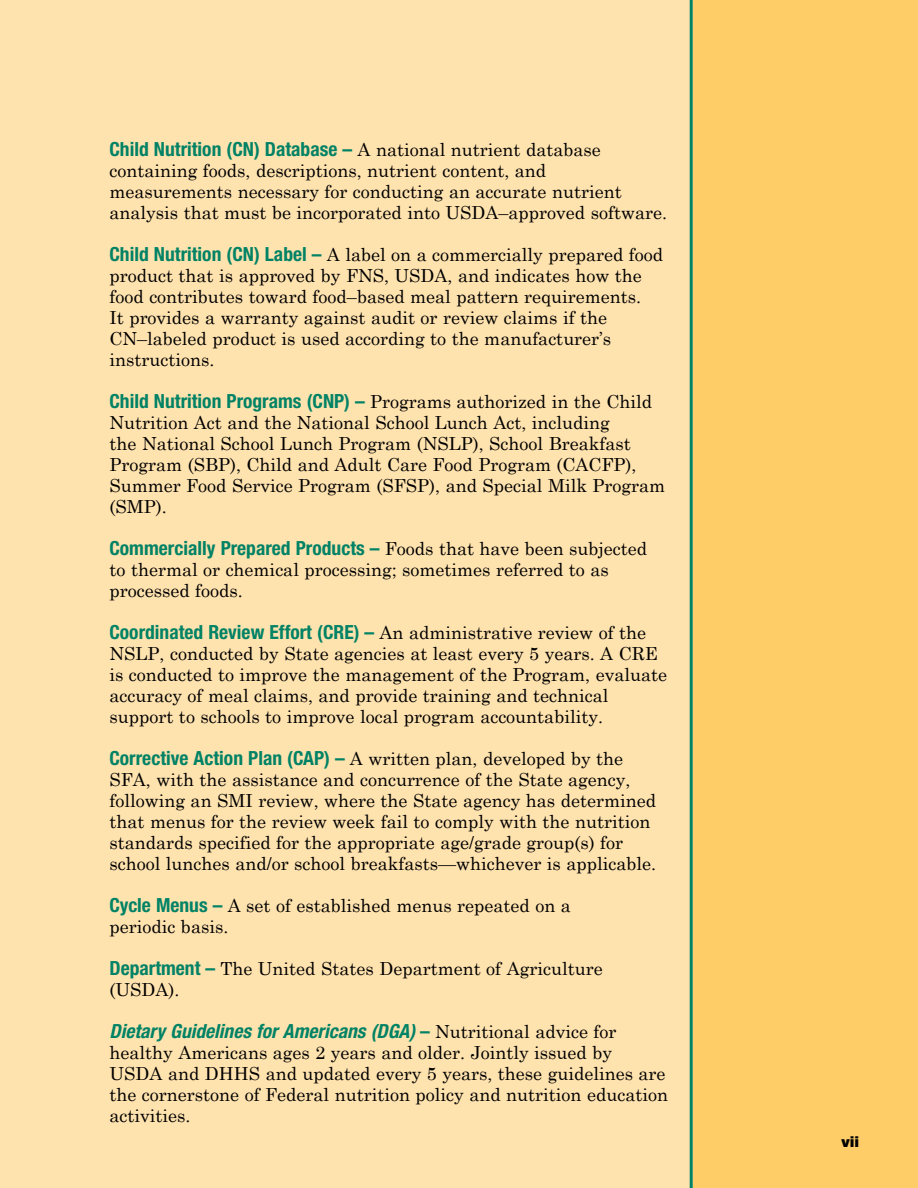
<style>
.page{position:relative;width:918px;height:1188px;background:#ffe3af}
.page>*{position:absolute;margin:0;border:0;box-sizing:border-box;transform-origin:0 0}
.t1{font:700 condensed 19.5px "Helvetica Neue";color:#008265}
.t2{font:italic 700 condensed 19.5px "Helvetica Neue";color:#008265}
.t3{font:18px/21px "Century Schoolbook";color:#000}
.t4{font:900 15px "Helvetica Neue";color:#000}
.s1{font-family:"Century Schoolbook";font-weight:400;font-stretch:normal;font-size:18px;color:#000}
.s2{font-family:"Helvetica Neue";font-weight:700;font-stretch:condensed;font-size:19.5px;color:#008265}
.s3{font-style:normal}
.s4{font-family:"Century Schoolbook";font-weight:400;font-style:normal;font-stretch:normal;font-size:18px;color:#000}
</style>
<div class="page">
<div style="left:693px;top:0;width:225px;height:1188px;background:#ffcd67"></div>
<hr style="left:690px;top:0;width:3px;height:1188px;background:#008265">
<p class="t1" style="left:110px;top:137px;width:493px">Child Nutrition (CN) Database – <span class="s1">A national nutrient database</span></p>
<p class="t3" style="left:110px;top:160px;width:559px">containing foods, descriptions, nutrient content, and measurements necessary for conducting an accurate nutrient analysis that must be incorporated into USDA–approved software.</p>
<p class="t3" style="left:110px;top:244px;width:555px"><span class="s2">Child Nutrition (CN) Label –</span> A label on a commercially prepared food product that is approved by FNS, USDA, and indicates how the food contributes toward food–based meal pattern requirements.<br>It provides a warranty against audit or review claims if the CN–labeled product is used according to the manufacturer’s instructions.</p>
<p class="t1" style="left:110px;top:389px;width:544px">Child Nutrition Programs (CNP) – <span class="s1">Programs authorized in the Child</span></p>
<p class="t3" style="left:110px;top:412px;width:557px">Nutrition Act and the National School Lunch Act, including<br>the National School Lunch Program (NSLP), School Breakfast Program (SBP), Child and Adult Care Food Program (CACFP), Summer Food Service Program (SFSP), and Special Milk Program (SMP).</p>
<p class="t1" style="left:110px;top:536px;width:539px">Commercially Prepared Products – <span class="s1">Foods that have been subjected</span></p>
<p class="t3" style="left:110px;top:559px;width:501px">to thermal or chemical processing; sometimes referred to as processed foods.</p>
<p class="t1" style="left:110px;top:620px;width:538px">Coordinated Review Effort (CRE) – <span class="s1">An administrative review of the</span></p>
<p class="t3" style="left:110px;top:643px;width:559px">NSLP, conducted by State agencies at least every 5 years. A CRE is conducted to improve the management of the Program, evaluate accuracy of meal claims, and provide training and technical support to schools to improve local program accountability.</p>
<p class="t3" style="left:110px;top:748px;width:548px"><span class="s2">Corrective Action Plan (CAP) –</span> A written plan, developed by the SFA, with the assistance and concurrence of the State agency, following an SMI review, where the State agency has determined that menus for the review week fail to comply with the nutrition standards specified for the appropriate age/grade group(s) for school lunches and/or school breakfasts—whichever is applicable.</p>
<p class="t3" style="left:110px;top:895px;width:463px"><span class="s2">Cycle Menus –</span> A set of established menus repeated on a periodic basis.</p>
<p class="t3" style="left:110px;top:958px;width:495px"><span class="s2">Department –</span> The United States Department of Agriculture (USDA).</p>
<p class="t2" style="left:110px;top:1019px;width:509px">Dietary Guidelines for Americans (DGA) <span class="s3">–</span> <span class="s4">Nutritional advice for</span></p>
<p class="t3" style="left:110px;top:1042px;width:560px">healthy Americans ages 2 years and older. Jointly issued by USDA and DHHS and updated every 5 years, these guidelines are the cornerstone of Federal nutrition policy and nutrition education activities.</p>
<p class="t4" style="left:842px;top:1133px;width:14px">vii</p>
</div>
